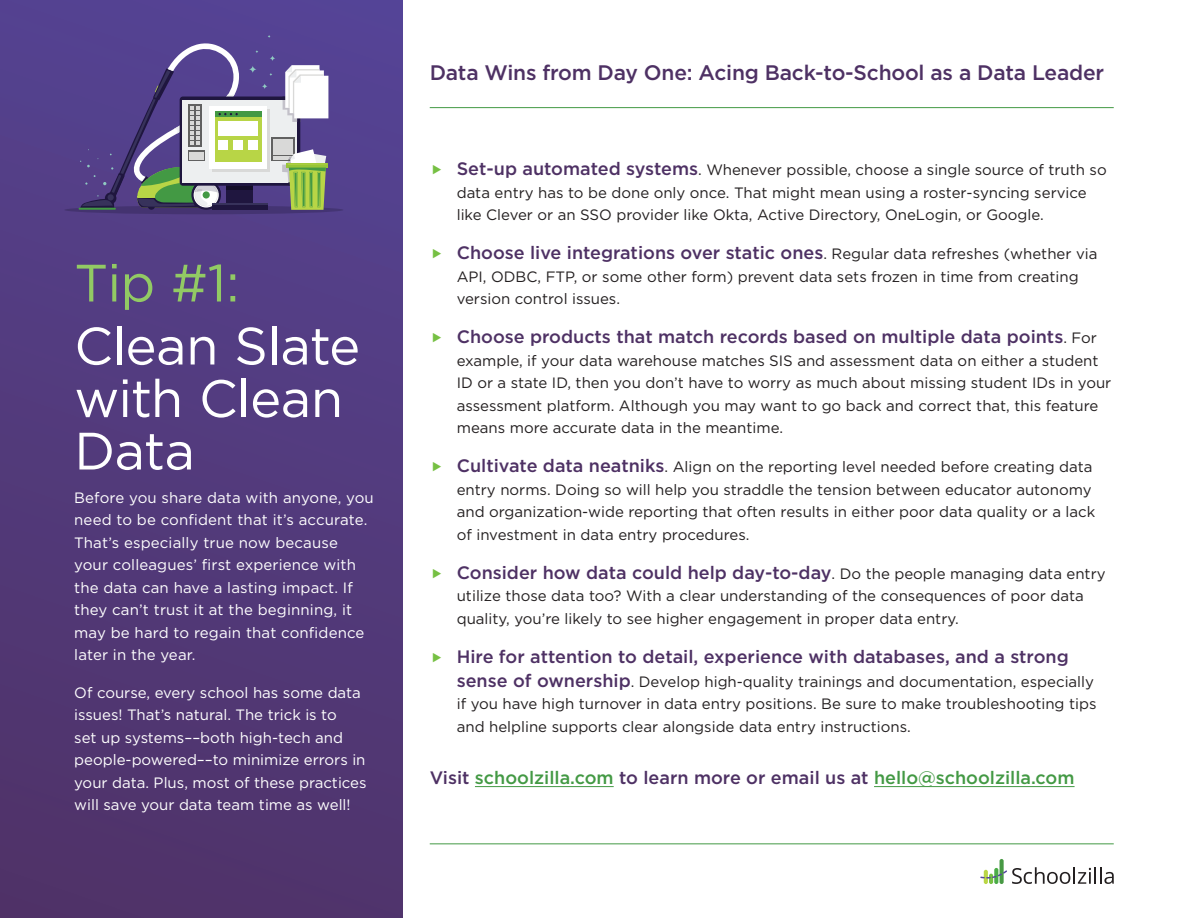
<style>
.page{position:relative;width:1188px;height:918px;background:#fff}
.page>*{position:absolute;margin:0;border:0;box-sizing:border-box;transform-origin:0 0}
.t1{font:52.5px/52.5px "Gotham";letter-spacing:-.015em;color:#fff}
.t2{font:52.5px "Gotham";color:#92ca64}
.t3{font:500 21px "Gotham";letter-spacing:-.01em;color:#4e3164}
.t4{font:500 18px "Gotham";color:#4e3164}
.t5{font:500 18px "Gotham";color:#439944}
.t6{font:15px/22.5px "Gotham";color:#231f20}
.t7{font:15px/22.5px "Gotham";color:#fff}
.s1{font-weight:500;font-size:18px;color:#4e3164}
.s2{font-weight:400;font-size:15px;color:#231f20}
.s3{color:#4e3164}
</style>
<div class="page">
<div style="left:0;top:0;width:403px;height:918px;background:linear-gradient(to bottom,#554393,#503368)"></div>
<svg style="left:1000px;top:859px;width:4px;height:25px"></svg>
<svg style="left:980px;top:867px;width:134px;height:17px"></svg>
<hr style="left:430px;top:843px;width:684px;height:1px;background:#439944">
<hr style="left:430px;top:107px;width:684px;height:1px;background:#439944">
<hr style="left:475px;top:786px;width:139px;height:1px;background:#439944">
<hr style="left:874px;top:786px;width:201px;height:1px;background:#439944">
<div style="left:64px;top:206px;width:279px;height:8px;background:#443371;border-radius:50%"></div>
<svg style="left:262px;top:83px;width:6px;height:6px"></svg>
<svg style="left:269px;top:55px;width:7px;height:6px"></svg>
<svg style="left:249px;top:66px;width:8px;height:7px"></svg>
<svg style="left:269px;top:73px;width:4px;height:3px"></svg>
<svg style="left:267px;top:35px;width:4px;height:3px"></svg>
<svg style="left:255px;top:50px;width:4px;height:3px"></svg>
<div style="left:148px;top:203px;width:7px;height:7px;background:#2d2152;border-radius:50%"></div>
<hr style="left:79px;top:208px;width:37px;height:2px;background:#439944">
<div style="left:227px;top:184px;width:26px;height:24px;background:#1f163f"></div>
<div style="left:212px;top:204px;width:56px;height:6px;background:#1f163f"></div>
<hr style="left:212px;top:203px;width:56px;height:2px;background:#37325b">
<svg style="left:180px;top:97px;width:120px;height:89px"></svg>
<div style="left:183px;top:100px;width:114px;height:82px;background:#edeff0"></div>
<hr style="left:227px;top:186px;width:26px;height:3px;background:#140e28">
<svg style="left:272px;top:138px;width:23px;height:23px"></svg>
<div style="left:212px;top:109px;width:58px;height:62px;background:#d9d9d8"></div>
<div style="left:209px;top:106px;width:58px;height:63px;background:#fff"></div>
<hr style="left:273px;top:139px;width:20px;height:3px;background:#d9d9d8">
<hr style="left:273px;top:144px;width:20px;height:3px;background:#d9d9d8">
<hr style="left:273px;top:148px;width:20px;height:3px;background:#d9d9d8">
<hr style="left:273px;top:152px;width:20px;height:3px;background:#d9d9d8">
<hr style="left:273px;top:156px;width:20px;height:3px;background:#d9d9d8">
<div style="left:215px;top:111px;width:46px;height:6px;background:#439944"></div>
<div style="left:215px;top:117px;width:46px;height:45px;background:#b8d546"></div>
<div style="left:219px;top:121px;width:39px;height:15px;background:#fff"></div>
<div style="left:234px;top:140px;width:9px;height:9px;background:#fff"></div>
<div style="left:248px;top:140px;width:10px;height:9px;background:#fff"></div>
<svg style="left:80px;top:43px;width:159px;height:166px"></svg>
<svg style="left:283px;top:65px;width:45px;height:57px"></svg>
<div style="left:287px;top:163px;width:41px;height:5px;background:#97c438"></div>
<hr style="left:288px;top:164px;width:39px;height:1px;background:#b8d546">
<svg style="left:282px;top:149px;width:44px;height:61px"></svg>
<h1 class="t2" style="left:74px;top:249px;width:167px">Tip #1:</h1>
<h1 class="t1" style="left:74px;top:319px;width:287px">Clean Slate with Clean<br>Data</h1>
<p class="t7" style="left:74px;top:486px;width:301px">Before you share data with anyone, you need to be confident that it’s accurate.<br>That’s especially true now because your colleagues’ first experience with the data can have a lasting impact. If they can’t trust it at the beginning, it may be hard to regain that confidence later in the year.</p>
<p class="t7" style="left:74px;top:681px;width:294px">Of course, every school has some data issues! That’s natural. The trick is to<br>set up systems––both high-tech and people-powered––to minimize errors in your data. Plus, most of these practices will save your data team time as well!</p>
<h2 class="t3" style="left:430px;top:59px;width:676px">Data Wins from Day One: Acing Back-to-School as a Data Leader</h2>
<p class="t6" style="left:457px;top:158px;width:651px"><span class="s1">Set-up automated systems</span>. Whenever possible, choose a single source of truth so data entry has to be done only once. That might mean using a roster-syncing service like Clever or an SSO provider like Okta, Active Directory, OneLogin, or Google.</p>
<p class="t4" style="left:457px;top:241px;width:642px">Choose live integrations over static ones<span class="s2">. Regular data refreshes (whether via</span></p>
<p class="t6" style="left:457px;top:265px;width:623px">API, ODBC, FTP, or some other form) prevent data sets frozen in time from creating version control issues.</p>
<p class="t4" style="left:457px;top:325px;width:642px">Choose products that match records based on multiple data points<span class="s2">. For</span></p>
<p class="t6" style="left:457px;top:349px;width:656px">example, if your data warehouse matches SIS and assessment data on either a student ID or a state ID, then you don’t have to worry as much about missing student IDs in your assessment platform. Although you may want to go back and correct that, this feature means more accurate data in the meantime.</p>
<p class="t6" style="left:457px;top:455px;width:640px"><span class="s1">Cultivate data neatniks</span>. Align on the reporting level needed before creating data entry norms. Doing so will help you straddle the tension between educator autonomy and organization-wide reporting that often results in either poor data quality or a lack of investment in data entry procedures.</p>
<p class="t4" style="left:457px;top:561px;width:650px">Consider how data could help day-to-day<span class="s2">. Do the people managing data entry</span></p>
<p class="t6" style="left:457px;top:584px;width:628px">utilize those data too? With a clear understanding of the consequences of poor data quality, you’re likely to see higher engagement in proper data entry.</p>
<p class="t4" style="left:457px;top:645px;width:614px">Hire for attention to detail, experience with databases, and a strong</p>
<p class="t6" style="left:457px;top:670px;width:641px"><span class="s1">sense of ownership</span>. Develop high-quality trainings and documentation, especially if you have high turnover in data entry positions. Be sure to make troubleshooting tips and helpline supports clear alongside data entry instructions.</p>
<p class="t5" style="left:430px;top:766px;width:646px"><span class="s3">Visit</span> schoolzilla.com <span class="s3">to learn more or email us at</span> hello@schoolzilla.com</p>
</div>
